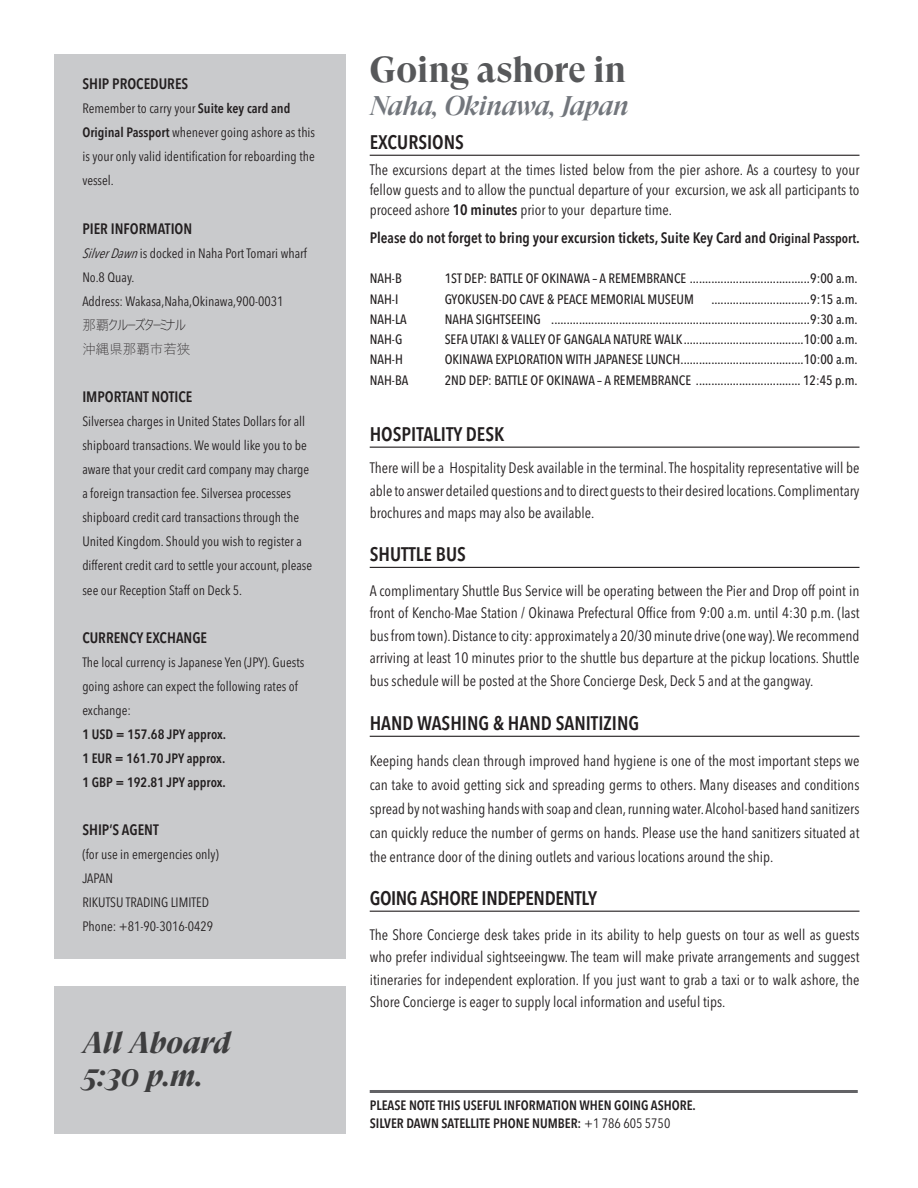
<style>
.page{position:relative;width:918px;height:1188px;background:#fff}
.page>*{position:absolute;margin:0;border:0;box-sizing:border-box;transform-origin:0 0}
.t1{font:700 36px "GT Super Display";color:#57585a}
.t2{font:italic 700 30px "GT Super Display";letter-spacing:-.005em;color:#3e3e3f}
.t3{font:italic 500 27px "GT Super Display";letter-spacing:-.02em;color:#72767c}
.Shorex_Header{font:600 condensed 19.5px "Avenir Next LT Pro";color:#231f20}
.Shorex_Header-2{font:600 condensed 19.5px "Avenir Next LT Pro";letter-spacing:-.02em;color:#231f20}
.t4{font:condensed 15px/22.5px "Avenir Next LT Pro";color:#231f20;text-align:justify}
.t5{font:600 condensed 15px "Avenir Next LT Pro";color:#231f20}
.t6{font:condensed 13.5px/24px "Avenir Next LT Pro";color:#231f20}
.t7{font:500 condensed 13.5px "Avenir Next LT Pro";color:#231f20}
.t8{font:600 condensed 13.5px "Avenir Next LT Pro";color:#231f20}
.t9{font:300 13.5px/24px "Yu Gothic UI";letter-spacing:-.055em;color:#231f20}
.s1{font-weight:600}
.s2{font-style:italic}
.s3{font-size:13.5px}
.s4{font-weight:400}
</style>
<div class="page">
<div style="left:54px;top:54px;width:291px;height:1080px;background:#c9cacc"></div>
<div style="left:52px;top:959px;width:299px;height:27px;background:#fff"></div>
<hr style="left:370px;top:1090px;width:488px;height:3px;background:#636366">
<hr style="left:370px;top:155px;width:489px;height:1px;background:#231f20">
<hr style="left:370px;top:447px;width:489px;height:1px;background:#231f20">
<hr style="left:370px;top:567px;width:489px;height:1px;background:#231f20">
<hr style="left:370px;top:736px;width:489px;height:1px;background:#231f20">
<hr style="left:370px;top:911px;width:489px;height:1px;background:#231f20">
<p class="t5" style="left:82px;top:75px;width:107px">SHIP PROCEDURES</p>
<p class="t6" style="left:82px;top:96px;width:234px">Remember to carry your <span class="s1">Suite key card and Original Passport</span> whenever going ashore as this is your only valid identification for reboarding the vessel.</p>
<p class="t5" style="left:82px;top:219px;width:111px">PIER INFORMATION</p>
<p class="t6" style="left:82px;top:241px;width:226px"><span class="s2">SilverDawn</span> is docked in Naha Port Tomari wharf<br>No.8 Quay.<br>Address: Wakasa,Naha,Okinawa,900-0031</p>
<p class="t9" style="left:82px;top:311px;width:110px">那覇クルーズターミナル沖縄県那覇市若狭</p>
<p class="t5" style="left:82px;top:388px;width:111px">IMPORTANT NOTICE</p>
<p class="t6" style="left:82px;top:409px;width:231px">Silversea charges in United States Dollars for all shipboard transactions. We would like you to be aware that your credit card company may charge a foreign transaction fee. Silversea processes shipboard credit card transactions through the United Kingdom. Should you wish to register a different credit card to settle your account, please see our Reception Staff on Deck 5.</p>
<p class="t5" style="left:82px;top:628px;width:126px">CURRENCY EXCHANGE</p>
<p class="t6" style="left:82px;top:650px;width:224px">The local currency is Japanese Yen (JPY). Guests going ashore can expect the following rates of exchange:</p>
<p class="t8" style="left:82px;top:726px;width:145px">1 USD = 157.68 JPY approx.</p>
<p class="t8" style="left:82px;top:750px;width:144px">1 EUR = 161.70 JPY approx.</p>
<p class="t8" style="left:82px;top:774px;width:145px">1 GBP = 192.81 JPY approx.</p>
<p class="t5" style="left:82px;top:821px;width:78px">SHIP’S AGENT</p>
<p class="t6" style="left:82px;top:843px;width:138px">(for use in emergencies only)</p>
<p class="t6" style="left:82px;top:867px;width:32px">JAPAN</p>
<p class="t6" style="left:82px;top:891px;width:128px">RIKUTSU TRADING LIMITED</p>
<p class="t6" style="left:82px;top:915px;width:132px">Phone: +81-90-3016-0429</p>
<p class="t2" style="left:82px;top:1026px;width:150px">All Aboard</p>
<p class="t2" style="left:82px;top:1059px;width:122px">5:30 p.m.</p>
<p class="t1" style="left:370px;top:50px;width:258px">Going ashore in</p>
<p class="t3" style="left:370px;top:91px;width:261px">Naha, Okinawa, Japan</p>
<p class="Shorex_Header" style="left:370px;top:130px;width:96px">EXCURSIONS</p>
<p class="t4" style="left:370px;top:159px;width:491px;line-height:20.2px">The excursions depart at the times listed below from the pier ashore. As a courtesy to your fellow guests and to allow the punctual departure of your excursion, we ask all participants to proceed ashore <span class="s1">10 minutes</span> prior to your departure time.</p>
<p class="t5" style="left:370px;top:229px;width:492px">Please do not forget to bring your excursion tickets, Suite Key Card and <span class="s3">Original Passport</span>.</p>
<p class="t7" style="left:370px;top:271px;width:34px">NAH-B</p>
<p class="t7" style="left:445px;top:271px;width:414px">1ST DEP: BATTLE OF OKINAWA – A REMEMBRANCE .......................................9:00 a.m.</p>
<p class="t7" style="left:370px;top:291px;width:30px">NAH-I</p>
<p class="t7" style="left:445px;top:291px;width:251px">GYOKUSEN-DO CAVE &amp; PEACE MEMORIAL MUSEUM</p>
<p class="t7" style="left:711px;top:291px;width:148px">................................9:15 a.m.</p>
<p class="t7" style="left:370px;top:311px;width:38px">NAH-LA</p>
<p class="t7" style="left:445px;top:311px;width:414px">NAHA SIGHTSEEING ....................................................................................9:30 a.m.</p>
<p class="t7" style="left:370px;top:331px;width:34px">NAH-G</p>
<p class="t7" style="left:445px;top:331px;width:414px">SEFA UTAKI &amp; VALLEY OF GANGALA NATURE WALK.......................................10:00 a.m.</p>
<p class="t7" style="left:370px;top:352px;width:35px">NAH-H</p>
<p class="t7" style="left:445px;top:352px;width:414px">OKINAWA EXPLORATION WITH JAPANESE LUNCH........................................10:00 a.m.</p>
<p class="t7" style="left:370px;top:372px;width:40px">NAH-BA</p>
<p class="t7" style="left:445px;top:372px;width:414px">2ND DEP: BATTLE OF OKINAWA – A REMEMBRANCE .................................. 12:45 p.m.</p>
<p class="Shorex_Header" style="left:370px;top:422px;width:136px">HOSPITALITY DESK</p>
<p class="t4" style="left:370px;top:457px;width:491px">There will be a Hospitality Desk available in the terminal. The hospitality representative will be able to answer detailed questions and to direct guests to their desired locations. Complimentary brochures and maps may also be available.</p>
<p class="Shorex_Header" style="left:370px;top:543px;width:98px">SHUTTLE BUS</p>
<p class="t4" style="left:370px;top:579px;width:491px">A complimentary Shuttle Bus Service will be operating between the Pier and Drop off point in front of Kencho-Mae Station / Okinawa Prefectural Office from 9:00 a.m. until 4:30 p.m. (last bus from town). Distance to city: approximately a 20/30 minute drive (one way). We recommend arriving at least 10 minutes prior to the shuttle bus departure at the pickup locations. Shuttle bus schedule will be posted at the Shore Concierge Desk, Deck 5 and at the gangway.</p>
<p class="Shorex_Header" style="left:370px;top:711px;width:271px">HAND WASHING &amp; HAND SANITIZING</p>
<p class="t4" style="left:370px;top:749px;width:491px;line-height:24px">Keeping hands clean through improved hand hygiene is one of the most important steps we can take to avoid getting sick and spreading germs to others. Many diseases and conditions spread by not washing hands with soap and clean, running water. Alcohol-based hand sanitizers can quickly reduce the number of germs on hands. Please use the hand sanitizers situated at the entrance door of the dining outlets and various locations around the ship.</p>
<p class="Shorex_Header-2" style="left:370px;top:886px;width:229px">GOING ASHORE INDEPENDENTLY</p>
<p class="t4" style="left:370px;top:923px;width:491px">The Shore Concierge desk takes pride in its ability to help guests on tour as well as guests who prefer individual sightseeingww. The team will make private arrangements and suggest itineraries for independent exploration. If you just want to grab a taxi or to walk ashore, the Shore Concierge is eager to supply local information and useful tips.</p>
<p class="t8" style="left:370px;top:1097px;width:328px">PLEASE NOTE THIS USEFUL INFORMATION WHEN GOING ASHORE.</p>
<p class="t8" style="left:370px;top:1115px;width:302px">SILVER DAWN SATELLITE PHONE NUMBER: <span class="s4">+1 786 605 5750</span></p>
</div>
